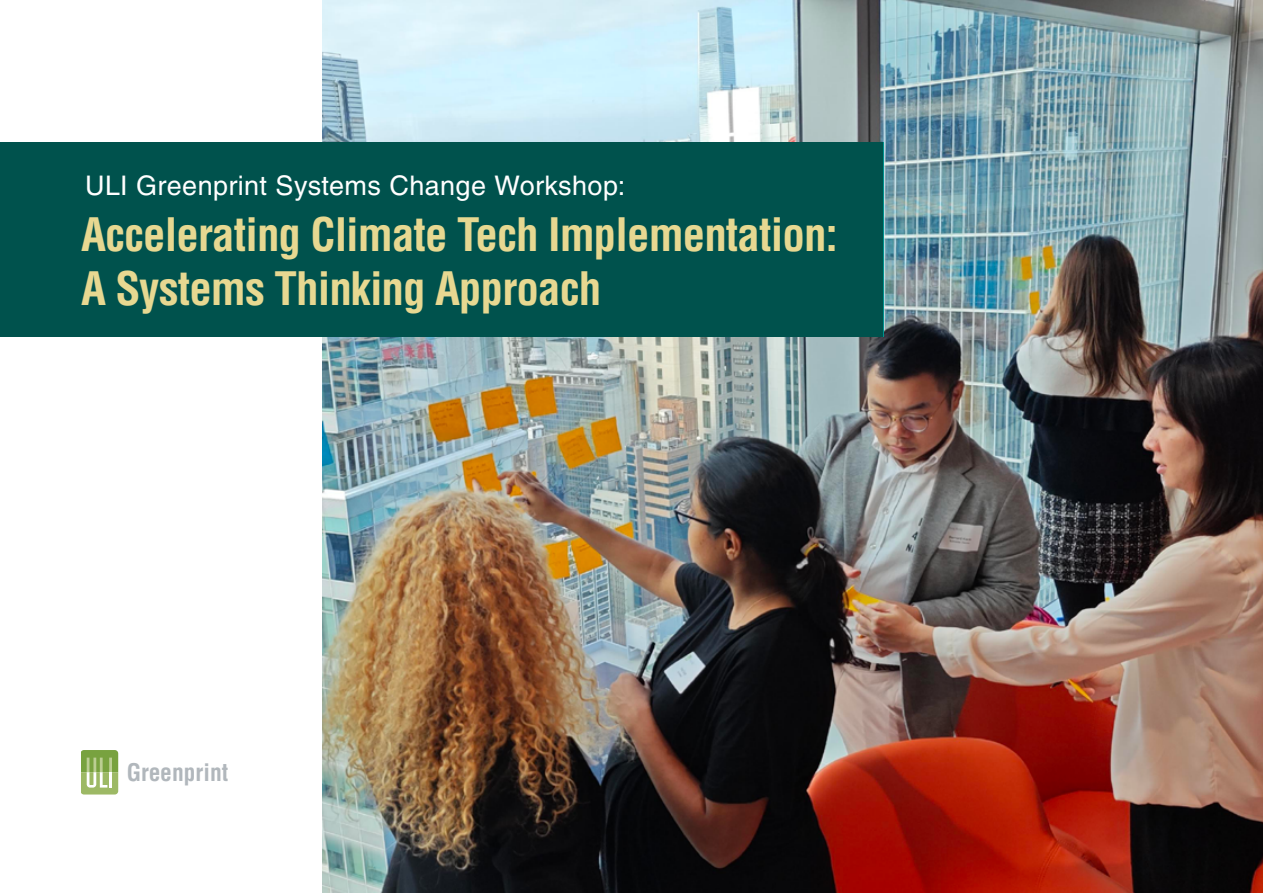
<style>
.page{position:relative;width:1263px;height:893px;background:#fff}
.page>*{position:absolute;margin:0;border:0;box-sizing:border-box;transform-origin:0 0}
.t1{font:700 condensed 45px/54px "Helvetica LT Std";letter-spacing:-.02em;color:#e7d891}
.t2{font:27px "Helvetica LT Std";letter-spacing:.015em;color:#fff}
.t3{font:700 condensed 23.55px "Helvetica LT Std";color:#b1b7bc}
</style>
<div class="page">
<img style="left:322px;top:0;width:941px;height:893px">
<svg style="left:81px;top:750px;width:37px;height:44px;background:#9dba6d"></svg>
<div style="left:0;top:143px;width:883px;height:194px;background:#00524d"></div>
<p class="t2" style="left:85px;top:170px;width:541px">ULI Greenprint Systems Change Workshop:</p>
<p class="t1" style="left:81px;top:207px;width:759px">Accelerating Climate Tech Implementation:<br>A Systems Thinking Approach</p>
<p class="t3" style="left:127px;top:757px;width:103px">Greenprint</p>
</div>
